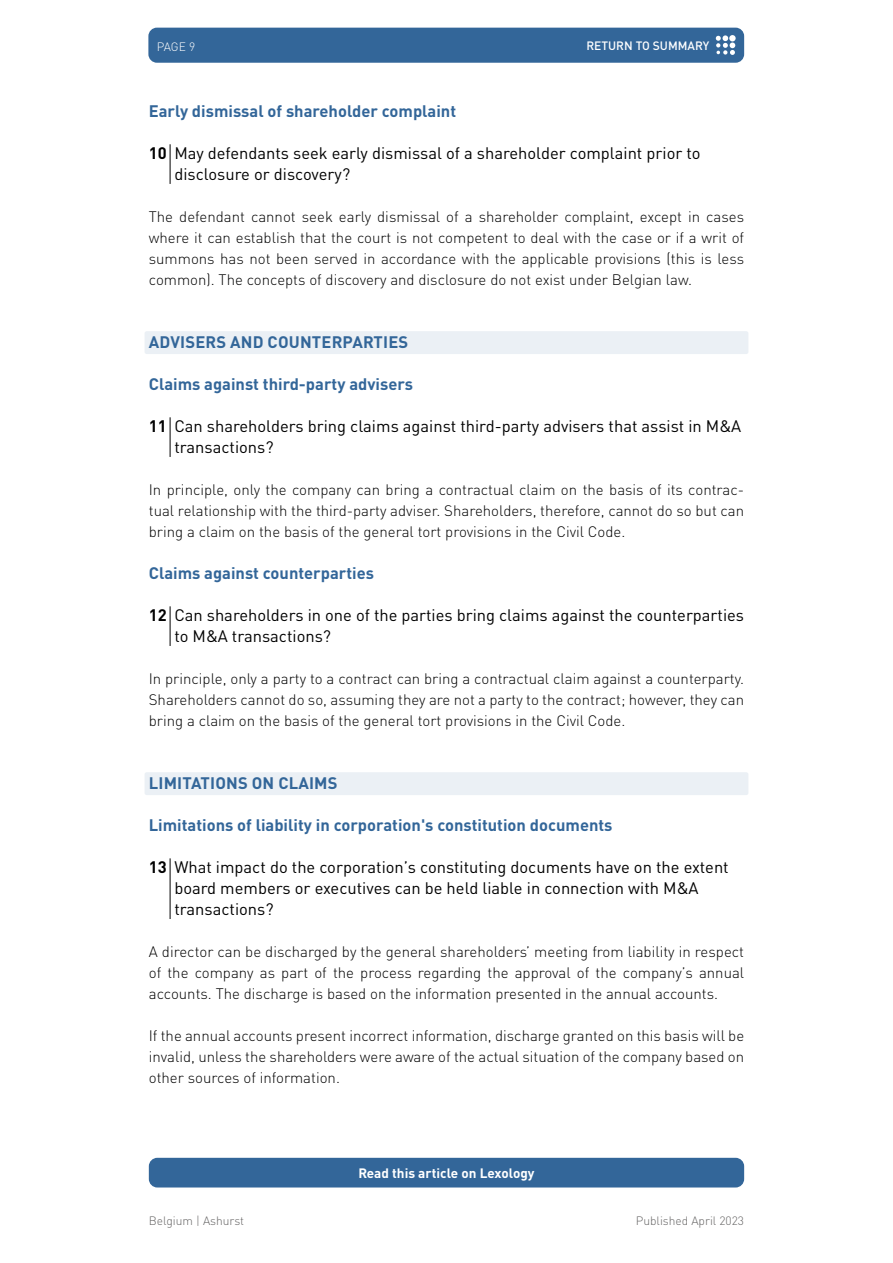
<style>
.page{position:relative;width:893px;height:1263px;background:#fff}
.page>*{position:absolute;margin:0;border:0;box-sizing:border-box;transform-origin:0 0}
.t1{font:16.5px/21px "DIN Pro";color:#000}
.t2{font:700 16.5px "DIN Pro";color:#369}
.t3{font:300 15px/21px "DIN Pro";color:#000;text-align:justify}
.t4{font:700 13.5px "DIN Pro";color:#fff}
.t5{font:300 12px "DIN Pro";color:#646363}
.t6{font:500 12px "DIN Pro";color:#fff}
.t7{font:300 12px "DIN Pro";color:#fff}
.s1{font-weight:700}
</style>
<div class="page">
<div style="left:148px;top:28px;width:596px;height:35px;background:#369;border-radius:9px"></div>
<svg style="left:716px;top:35px;width:19px;height:20px"></svg>
<div style="left:149px;top:1158px;width:595px;height:29px;background:#369;border-radius:9px"></div>
<hr style="left:170px;top:144px;width:1px;height:40px;background:#000">
<div style="left:145px;top:331px;width:603px;height:23px;background:#ebf0f5;border-radius:2px"></div>
<hr style="left:170px;top:417px;width:1px;height:40px;background:#000">
<hr style="left:170px;top:606px;width:1px;height:40px;background:#000">
<div style="left:145px;top:772px;width:603px;height:23px;background:#ebf0f5;border-radius:2px"></div>
<hr style="left:170px;top:858px;width:1px;height:61px;background:#000">
<p class="t7" style="left:157px;top:37px;width:40px">PAGE 9</p>
<p class="t6" style="left:586px;top:37px;width:124px">RETURN TO SUMMARY</p>
<p class="t2" style="left:149px;top:98px;width:309px">Early dismissal of shareholder complaint</p>
<p class="t1" style="left:174px;top:141px;width:528px;text-indent:-26px"><span class="s1">10</span> May defendants seek early dismissal of a shareholder complaint prior to disclosure or discovery?</p>
<p class="t3" style="left:149px;top:205px;width:597px">The defendant cannot seek early dismissal of a shareholder complaint, except in cases where it can establish that the court is not competent to deal with the case or if a writ of summons has not been served in accordance with the applicable provisions (this is less common). The concepts of discovery and disclosure do not exist under Belgian law.</p>
<p class="t2" style="left:149px;top:329px;width:261px">ADVISERS AND COUNTERPARTIES</p>
<p class="t2" style="left:149px;top:371px;width:266px">Claims against third-party advisers</p>
<p class="t1" style="left:174px;top:414px;width:568px;text-indent:-26px"><span class="s1">11</span> Can shareholders bring claims against third-party advisers that assist in M&amp;A transactions?</p>
<p class="t3" style="left:149px;top:478px;width:597px">In principle, only the company can bring a contractual claim on the basis of its contrac&shy;tual relationship with the third-party adviser. Shareholders, therefore, cannot do so but can bring a claim on the basis of the general tort provisions in the Civil Code.</p>
<p class="t2" style="left:149px;top:560px;width:227px">Claims against counterparties</p>
<p class="t1" style="left:174px;top:603px;width:571px;text-indent:-26px"><span class="s1">12</span> Can shareholders in one of the parties bring claims against the counterparties to M&amp;A transactions?</p>
<p class="t3" style="left:149px;top:667px;width:597px">In principle, only a party to a contract can bring a contractual claim against a counterparty.<br>Shareholders cannot do so, assuming they are not a party to the contract; however, they can bring a claim on the basis of the general tort provisions in the Civil Code.</p>
<p class="t2" style="left:149px;top:770px;width:190px">LIMITATIONS ON CLAIMS</p>
<p class="t2" style="left:149px;top:812px;width:465px">Limitations of liability in corporation's constitution documents</p>
<p class="t1" style="left:174px;top:855px;width:556px;text-indent:-26px"><span class="s1">13</span> What impact do the corporation’s constituting documents have on the extent board members or executives can be held liable in connection with M&amp;A transactions?</p>
<p class="t3" style="left:149px;top:940px;width:597px">A director can be discharged by the general shareholders’ meeting from liability in respect of the company as part of the process regarding the approval of the company’s annual accounts. The discharge is based on the information presented in the annual accounts.</p>
<p class="t3" style="left:149px;top:1024px;width:597px">If the annual accounts present incorrect information, discharge granted on this basis will be invalid, unless the shareholders were aware of the actual situation of the company based on other sources of information.</p>
<p class="t4" style="left:358px;top:1162px;width:178px">Read this article on Lexology</p>
<p class="t5" style="left:149px;top:1211px;width:97px">Belgium | Ashurst</p>
<p class="t5" style="left:636px;top:1211px;width:110px">Published April 2023</p>
</div>
